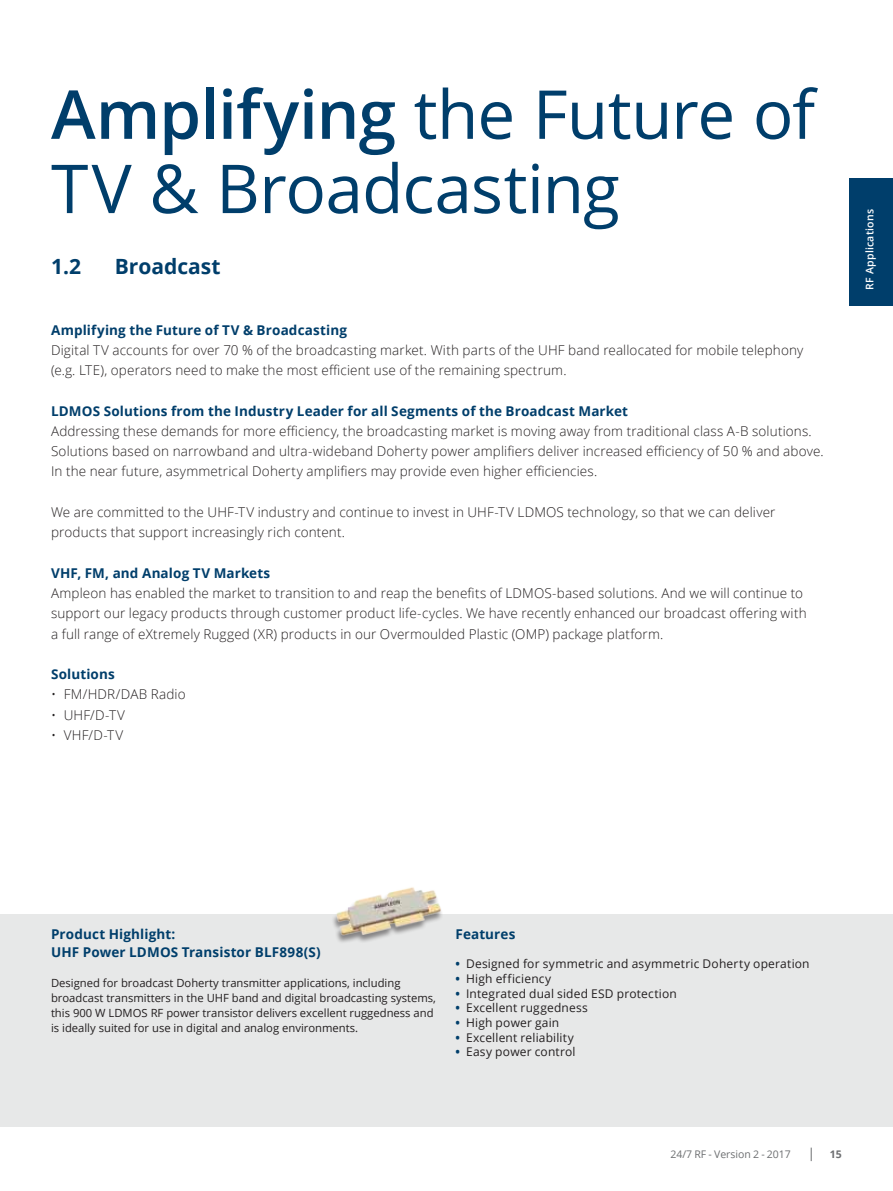
<style>
.page{position:relative;width:893px;height:1191px;background:#fff}
.page>*{position:absolute;margin:0;border:0;box-sizing:border-box;transform-origin:0 0}
.t1{font:67.5px/74.2px "Open Sans";letter-spacing:-.015em;color:#003e6b}
.t2{font:700 21px "Open Sans";color:#003e6b}
.t3{font:300 13.5px/20.2px "Open Sans";letter-spacing:.01em;color:#231f20}
.t4{font:700 13.5px/18px "Open Sans";letter-spacing:.01em;color:#003e6b}
.t5{font:12px "Open Sans";letter-spacing:.015em;color:#231f20}
.t6{font:11.25px/15px "Open Sans";color:#231f20}
.t7{font:10.5px "Open Sans";color:#6d6f71}
.t8{font:600 10.5px "Open Sans";letter-spacing:.02em;color:#fff}
.t9{font:700 10.5px "Open Sans";color:#6d6f71}
.s1{font-weight:600}
.s2{font-weight:700;color:#003e6b}
</style>
<div class="page">
<div style="left:849px;top:179px;width:44px;height:127px;background:#003e6b"></div>
<svg style="left:811px;top:1147px;width:1px;height:14px"></svg>
<div style="left:0;top:914px;width:893px;height:213px;background:#e7e8e8"></div>
<img style="left:333px;top:887px;width:109px;height:55px">
<hr style="left:0;top:85px;width:1px;height:134px;background:#6d6f71">
<h1 class="t1" style="left:51px;top:84px;width:765px"><span class="s1">Amplifying</span> the Future of<br>TV &amp; Broadcasting</h1>
<h2 class="t2" style="left:51px;top:258px;width:31px">1.2</h2>
<h2 class="t2" style="left:115px;top:258px;width:107px">Broadcast</h2>
<p class="t4" style="left:51px;top:322px;width:297px">Amplifying the Future of TV &amp; Broadcasting</p>
<p class="t3" style="left:51px;top:339px;width:754px">Digital TV accounts for over 70 % of the broadcasting market. With parts of the UHF band reallocated for mobile telephony (e.g. LTE), operators need to make the most efficient use of the remaining spectrum.</p>
<p class="t4" style="left:51px;top:403px;width:579px">LDMOS Solutions from the Industry Leader for all Segments of the Broadcast Market</p>
<p class="t3" style="left:51px;top:420px;width:774px">Addressing these demands for more efficiency, the broadcasting market is moving away from traditional class A-B solutions.<br>Solutions based on narrowband and ultra-wideband Doherty power amplifiers deliver increased efficiency of 50 % and above.<br>In the near future, asymmetrical Doherty amplifiers may provide even higher efficiencies.</p>
<p class="t3" style="left:51px;top:501px;width:726px">We are committed to the UHF-TV industry and continue to invest in UHF-TV LDMOS technology, so that we can deliver products that support increasingly rich content.</p>
<p class="t4" style="left:51px;top:565px;width:221px">VHF, FM, and Analog TV Markets</p>
<p class="t3" style="left:51px;top:582px;width:757px">Ampleon has enabled the market to transition to and reap the benefits of LDMOS-based solutions. And we will continue to support our legacy products through customer product life-cycles. We have recently enhanced our broadcast offering with a full range of eXtremely Rugged (XR) products in our Overmoulded Plastic (OMP) package platform.</p>
<p class="t4" style="left:51px;top:666px;width:65px">Solutions</p>
<p class="t3" style="left:51px;top:684px;width:136px">• FM/HDR/DAB Radio</p>
<p class="t3" style="left:51px;top:704px;width:75px">• UHF/D-TV</p>
<p class="t3" style="left:51px;top:724px;width:74px">• VHF/D-TV</p>
<p class="t8" style="left:865px;top:290px;width:82px;rotate:-90deg">RF Applications</p>
<p class="t4" style="left:51px;top:926px;width:271px">Product Highlight:<br>UHF Power LDMOS Transistor BLF898(S)</p>
<p class="t6" style="left:51px;top:976px;width:386px">Designed for broadcast Doherty transmitter applications, including broadcast transmitters in the UHF band and digital broadcasting systems, this 900 W LDMOS RF power transistor delivers excellent ruggedness and is ideally suited for use in digital and analog environments.</p>
<p class="t4" style="left:455px;top:926px;width:61px">Features</p>
<p class="t5" style="left:455px;top:959px;width:356px"><span class="s2">•</span> Designed for symmetric and asymmetric Doherty operation</p>
<p class="t5" style="left:455px;top:973px;width:97px"><span class="s2">•</span> High efficiency</p>
<p class="t5" style="left:455px;top:988px;width:223px"><span class="s2">•</span> Integrated dual sided ESD protection</p>
<p class="t5" style="left:455px;top:1003px;width:134px"><span class="s2">•</span> Excellent ruggedness</p>
<p class="t5" style="left:455px;top:1017px;width:105px"><span class="s2">•</span> High power gain</p>
<p class="t5" style="left:455px;top:1032px;width:120px"><span class="s2">•</span> Excellent reliability</p>
<p class="t5" style="left:455px;top:1047px;width:122px"><span class="s2">•</span> Easy power control</p>
<p class="t7" style="left:670px;top:1150px;width:122px">24/7 RF - Version 2 - 2017</p>
<p class="t9" style="left:830px;top:1150px;width:13px">15</p>
</div>
